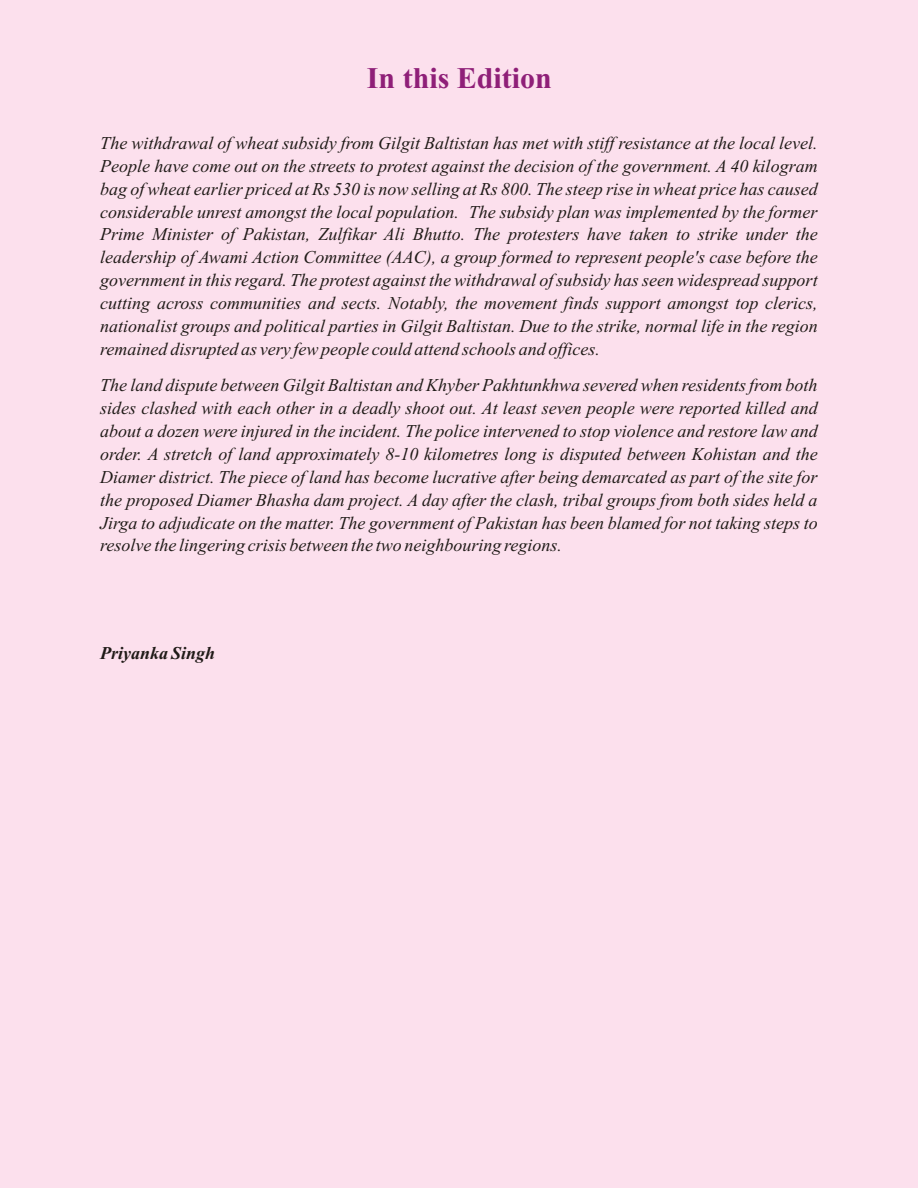
<style>
.page{position:relative;width:918px;height:1188px;background:#fce0ed}
.page>*{position:absolute;margin:0;border:0;box-sizing:border-box;transform-origin:0 0}
.t1{font:700 30px "Times New Roman";color:#8f1f78}
.t2{font:italic 18px/23px "Times New Roman";color:#1f1a17;text-align:justify}
.t3{font:italic 700 18px "Times New Roman";color:#1f1a17}
</style>
<div class="page">
<h1 class="t1" style="left:367px;top:68px;width:187px">In this Edition</h1>
<p class="t2" style="left:100px;top:133px;width:719px">The withdrawal of wheat subsidy from Gilgit Baltistan has met with stiff resistance at the local level.<br>People have come out on the streets to protest against the decision of the government. A 40 kilogram bag of wheat earlier priced at Rs 530 is now selling at Rs 800. The steep rise in wheat price has caused considerable unrest amongst the local population. The subsidy plan was implemented by the former Prime Minister of Pakistan, Zulfikar Ali Bhutto. The protesters have taken to strike under the leadership of Awami Action Committee (AAC), a group formed to represent people's case before the government in this regard. The protest against the withdrawal of subsidy has seen widespread support cutting across communities and sects. Notably, the movement finds support amongst top clerics, nationalist groups and political parties in Gilgit Baltistan. Due to the strike, normal life in the region remained disrupted as very few people could attend schools and offices.</p>
<p class="t2" style="left:100px;top:375px;width:719px">The land dispute between Gilgit Baltistan and Khyber Pakhtunkhwa severed when residents from both sides clashed with each other in a deadly shoot out. At least seven people were reported killed and about a dozen were injured in the incident. The police intervened to stop violence and restore law and order. A stretch of land approximately 8-10 kilometres long is disputed between Kohistan and the Diamer district. The piece of land has become lucrative after being demarcated as part of the site for the proposed Diamer Bhasha dam project. A day after the clash, tribal groups from both sides held a Jirga to adjudicate on the matter. The government of Pakistan has been blamed for not taking steps to resolve the lingering crisis between the two neighbouring regions.</p>
<p class="t3" style="left:100px;top:647px;width:116px">Priyanka Singh</p>
</div>
